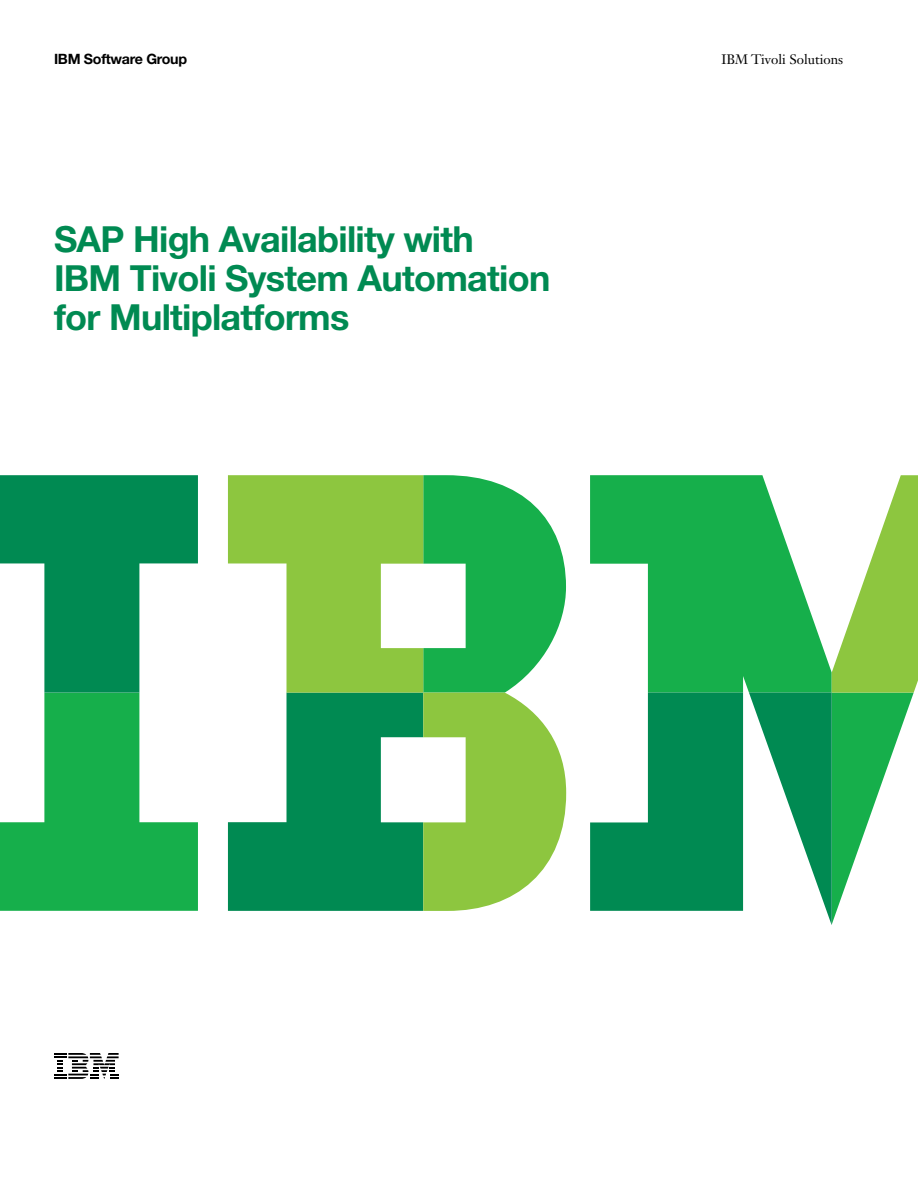
<style>
.page{position:relative;width:918px;height:1188px;background:#fff}
.page>*{position:absolute;margin:0;border:0;box-sizing:border-box;transform-origin:0 0}
.t1{font:700 36px/39px "Helvetica Neue LT Pro";letter-spacing:-.02em;color:#008a52}
.t2{font:700 14.25px "Helvetica Neue LT Pro";letter-spacing:-.02em;color:#000}
.t3{font:13.5px "Janson Text LT Std";color:#000}
</style>
<div class="page">
<svg style="left:590px;top:475px;width:242px;height:218px;fill:#16af4b"></svg>
<svg style="left:0;top:475px;width:198px;height:436px"></svg>
<svg style="left:590px;top:693px;width:242px;height:232px;fill:#008a52"></svg>
<svg style="left:832px;top:475px;width:86px;height:449px"></svg>
<svg style="left:228px;top:475px;width:338px;height:436px"></svg>
<svg style="left:54px;top:1053px;width:65px;height:26px"></svg>
<p class="t2" style="left:54px;top:50px;width:135px">IBM Software Group</p>
<p class="t3" style="left:721px;top:51px;width:123px">IBM Tivoli Solutions</p>
<p class="t1" style="left:54px;top:219px;width:498px">SAP High Availability with<br>IBM Tivoli System Automation for Multiplatforms</p>
</div>
